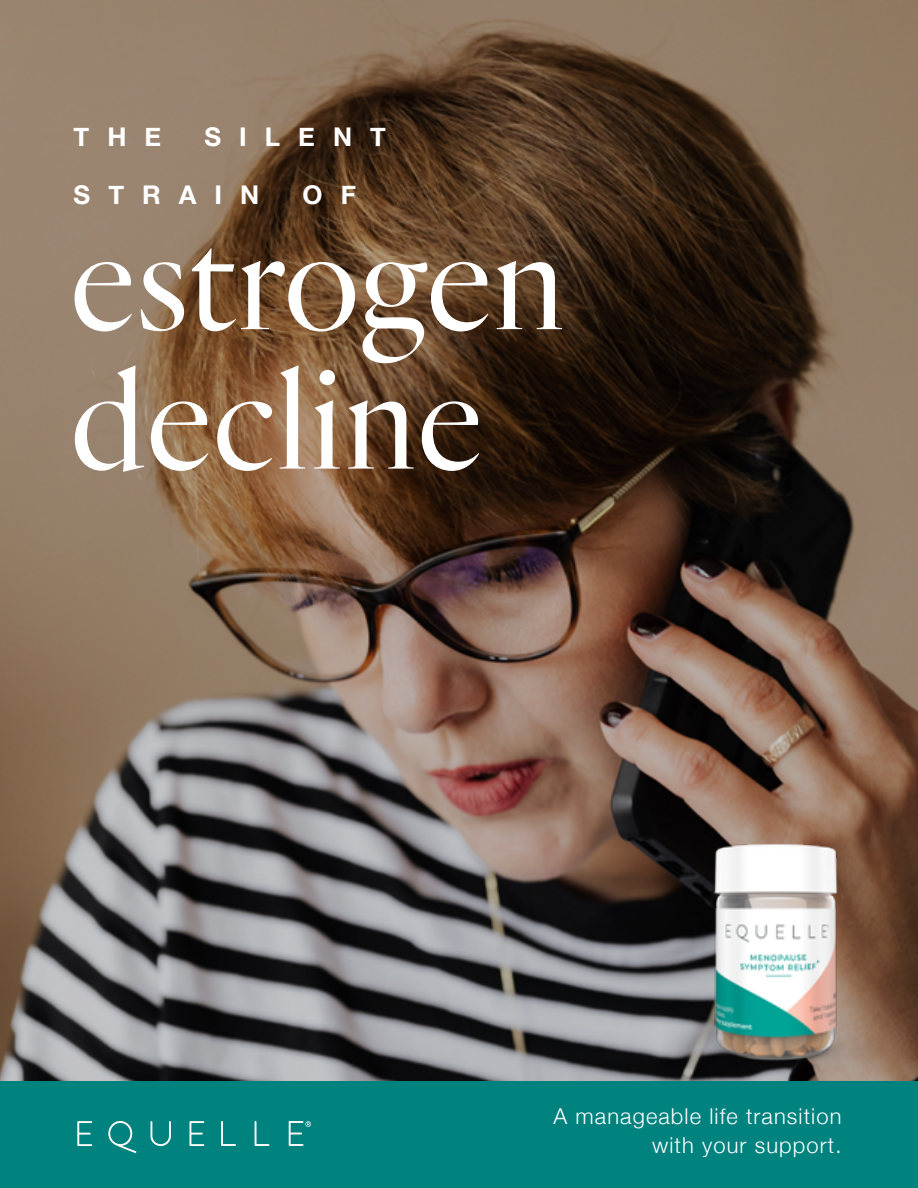
<style>
.page{position:relative;width:918px;height:1188px;background:#fff}
.page>*{position:absolute;margin:0;border:0;box-sizing:border-box;transform-origin:0 0}
.t1{font:300 145.95px/139.5px "Quarto";color:#fff}
.t2{font:700 25.8px "Helvetica Neue";letter-spacing:.7em;color:#fff}
.t3{font:300 21.9px/28.5px "Helvetica Neue";letter-spacing:.05em;color:#fff;text-align:right}
</style>
<div class="page">
<img style="left:0;top:0;width:918px;height:1082px">
<div style="left:0;top:1082px;width:918px;height:106px;background:#00827e"></div>
<svg style="left:77px;top:1121px;width:15px;height:25px"></svg>
<svg style="left:108px;top:1121px;width:28px;height:32px"></svg>
<svg style="left:150px;top:1121px;width:21px;height:25px"></svg>
<svg style="left:189px;top:1121px;width:15px;height:25px"></svg>
<svg style="left:221px;top:1121px;width:15px;height:25px"></svg>
<svg style="left:255px;top:1121px;width:14px;height:25px"></svg>
<svg style="left:289px;top:1121px;width:22px;height:25px"></svg>
<img style="left:599px;top:802px;width:319px;height:280px">
<p class="t2" style="left:74px;top:116px;width:89px">THE</p>
<p class="t2" style="left:205px;top:116px;width:183px">SILENT</p>
<p class="t2" style="left:74px;top:175px;width:187px">STRAIN</p>
<p class="t2" style="left:303px;top:175px;width:55px">O F</p>
<h1 class="t1" style="left:70px;top:207px;width:497px">estrogen decline</h1>
<p class="t3" style="left:554px;top:1100px;width:289px">A manageable life transition with your support.</p>
</div>
